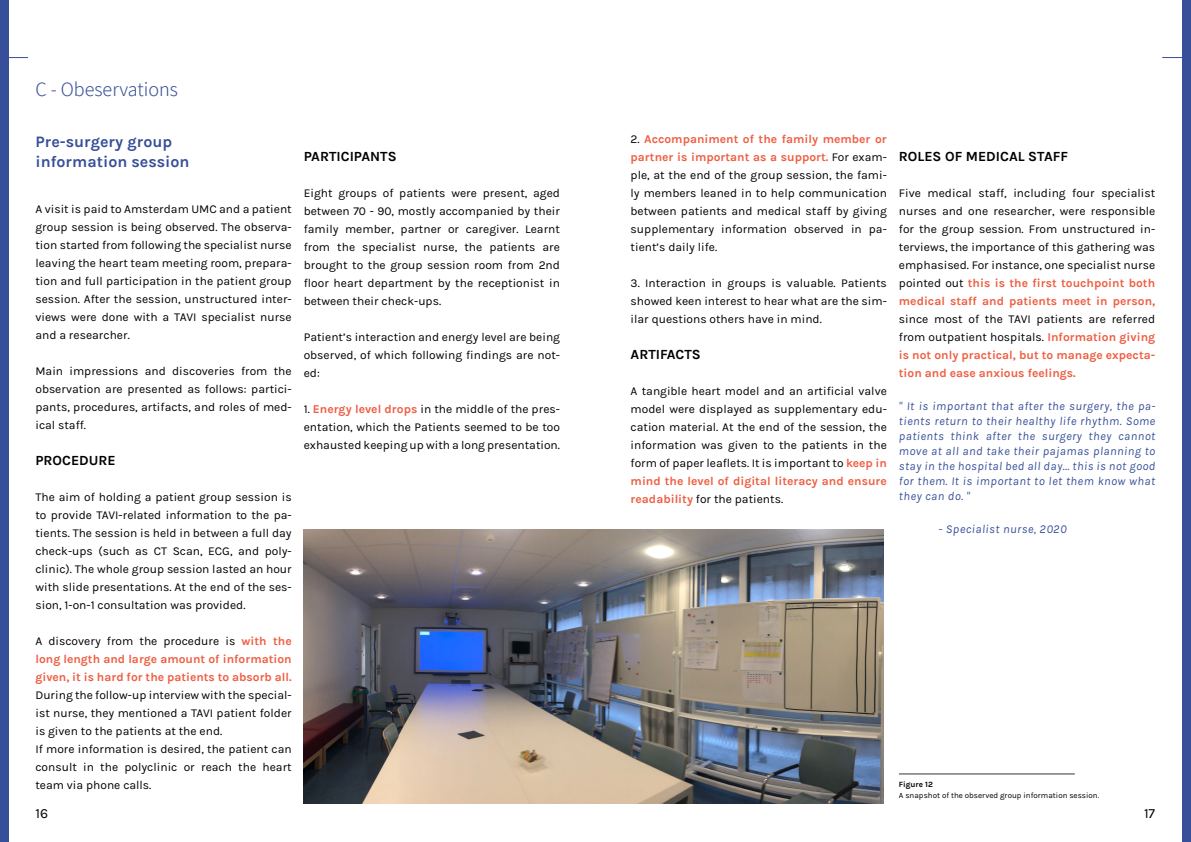
<style>
.page{position:relative;width:1191px;height:842px;background:#fff}
.page>*{position:absolute;margin:0;border:0;box-sizing:border-box;transform-origin:0 0}
.t1{font:300 20px "Assistant";color:#374f98}
.t2{font:700 16px/20px "Karla";color:#374f98}
.t3{font:700 14px "Karla";color:#000}
.t4{font:14px "Karla";color:#000}
.t5{font:12px/18px "Karla";color:#000;text-align:justify}
.t6{font:italic 12px/15px "Karla";letter-spacing:.04em;color:#374f98;text-align:justify}
.t7{font:700 12px/18px "Karla";color:#ee5e42;text-align:justify}
.t8{font:8px "Karla";color:#000}
.t9{font:700 8px "Karla";color:#000}
.s1{font-weight:400;color:#000}
.s2{font-weight:700;color:#ee5e42}
</style>
<div class="page">
<div style="left:0;top:0;width:9px;height:842px;background:#374f98"></div>
<div style="left:1182px;top:0;width:9px;height:842px;background:#374f98"></div>
<svg style="left:9px;top:57px;width:19px;height:1px"></svg>
<svg style="left:1162px;top:57px;width:20px;height:1px"></svg>
<img style="left:304px;top:529px;width:579px;height:274px">
<hr style="left:899px;top:774px;width:175px;height:1px;background:#000">
<h1 class="t1" style="left:35px;top:75px;width:144px">C - Obeservations</h1>
<h2 class="t2" style="left:35px;top:131px;width:156px">Pre-surgery group information session</h2>
<p class="t5" style="left:35px;top:200px;width:258px">A visit is paid to Amsterdam UMC and a patient group session is being observed. The observa&shy;tion started from following the specialist nurse leaving the heart team meeting room, prepara&shy;tion and full participation in the patient group session. After the session, unstructured inter&shy;views were done with a TAVI specialist nurse and a researcher.</p>
<p class="t5" style="left:35px;top:362px;width:258px">Main impressions and discoveries from the observation are presented as follows: partici&shy;pants, procedures, artifacts, and roles of med&shy;ical staff.</p>
<p class="t3" style="left:35px;top:452px;width:82px">PROCEDURE</p>
<p class="t5" style="left:35px;top:488px;width:258px">The aim of holding a patient group session is to provide TAVI-related information to the pa&shy;tients. The session is held in between a full day check-ups (such as CT Scan, ECG, and poly&shy;clinic). The whole group session lasted an hour with slide presentations. At the end of the ses&shy;sion, 1-on-1 consultation was provided.</p>
<p class="t7" style="left:35px;top:632px;width:258px"><span class="s1">A discovery from the procedure is</span> with the long length and large amount of information given, it is hard for the patients to absorb all.</p>
<p class="t5" style="left:35px;top:686px;width:258px;text-align:left">During the follow-up interview with the special&shy;ist nurse, they mentioned a TAVI patient folder is given to the patients at the end.<br>If more information is desired, the patient can consult in the polyclinic or reach the heart team via phone calls.</p>
<p class="t3" style="left:304px;top:148px;width:94px">PARTICIPANTS</p>
<p class="t5" style="left:304px;top:184px;width:258px">Eight groups of patients were present, aged between 70 - 90, mostly accompanied by their family member, partner or caregiver. Learnt from the specialist nurse, the patients are brought to the group session room from 2nd floor heart department by the receptionist in between their check-ups.</p>
<p class="t5" style="left:304px;top:328px;width:258px">Patient’s interaction and energy level are being observed, of which following findings are not&shy;ed:</p>
<p class="t5" style="left:304px;top:400px;width:258px">1. <span class="s2">Energy level drops</span> in the middle of the pres&shy;entation, which the Patients seemed to be too exhausted keeping up with a long presentation.</p>
<p class="t5" style="left:630px;top:130px;width:258px">2. <span class="s2">Accompaniment of the family member or partner is important as a support.</span> For exam&shy;ple, at the end of the group session, the fami&shy;ly members leaned in to help communication between patients and medical staff by giving supplementary information observed in pa&shy;tient’s daily life.</p>
<p class="t5" style="left:630px;top:274px;width:258px">3. Interaction in groups is valuable. Patients showed keen interest to hear what are the sim&shy;ilar questions others have in mind.</p>
<p class="t3" style="left:630px;top:346px;width:72px">ARTIFACTS</p>
<p class="t5" style="left:630px;top:382px;width:258px">A tangible heart model and an artificial valve model were displayed as supplementary edu&shy;cation material. At the end of the session, the information was given to the patients in the form of paper leaflets. It is important to <span class="s2">keep in mind the level of digital literacy and ensure readability</span> for the patients.</p>
<p class="t3" style="left:899px;top:148px;width:171px">ROLES OF MEDICAL STAFF</p>
<p class="t5" style="left:899px;top:184px;width:258px">Five medical staff, including four specialist nurses and one researcher, were responsible for the group session. From unstructured in&shy;terviews, the importance of this gathering was emphasised. For instance, one specialist nurse pointed out <span class="s2">this is the first touchpoint both medical staff and patients meet in person,</span></p>
<p class="t7" style="left:899px;top:310px;width:258px"><span class="s1">since most of the TAVI patients are referred from outpatient hospitals.</span> Information giving is not only practical, but to manage expecta&shy;tion and ease anxious feelings.</p>
<p class="t6" style="left:899px;top:399px;width:258px">" It is important that after the surgery, the pa&shy;tients return to their healthy life rhythm. Some patients think after the surgery they cannot move at all and take their pajamas planning to stay in the hospital bed all day... this is not good for them. It is important to let them know what they can do. "</p>
<p class="t6" style="left:938px;top:522px;width:129px">- Specialist nurse, 2020</p>
<p class="t9" style="left:899px;top:780px;width:35px">Figure 12</p>
<p class="t8" style="left:899px;top:791px;width:202px">A snapshot of the observed group information session.</p>
<p class="t4" style="left:35px;top:806px;width:14px">16</p>
<p class="t4" style="left:1144px;top:806px;width:13px">17</p>
</div>
